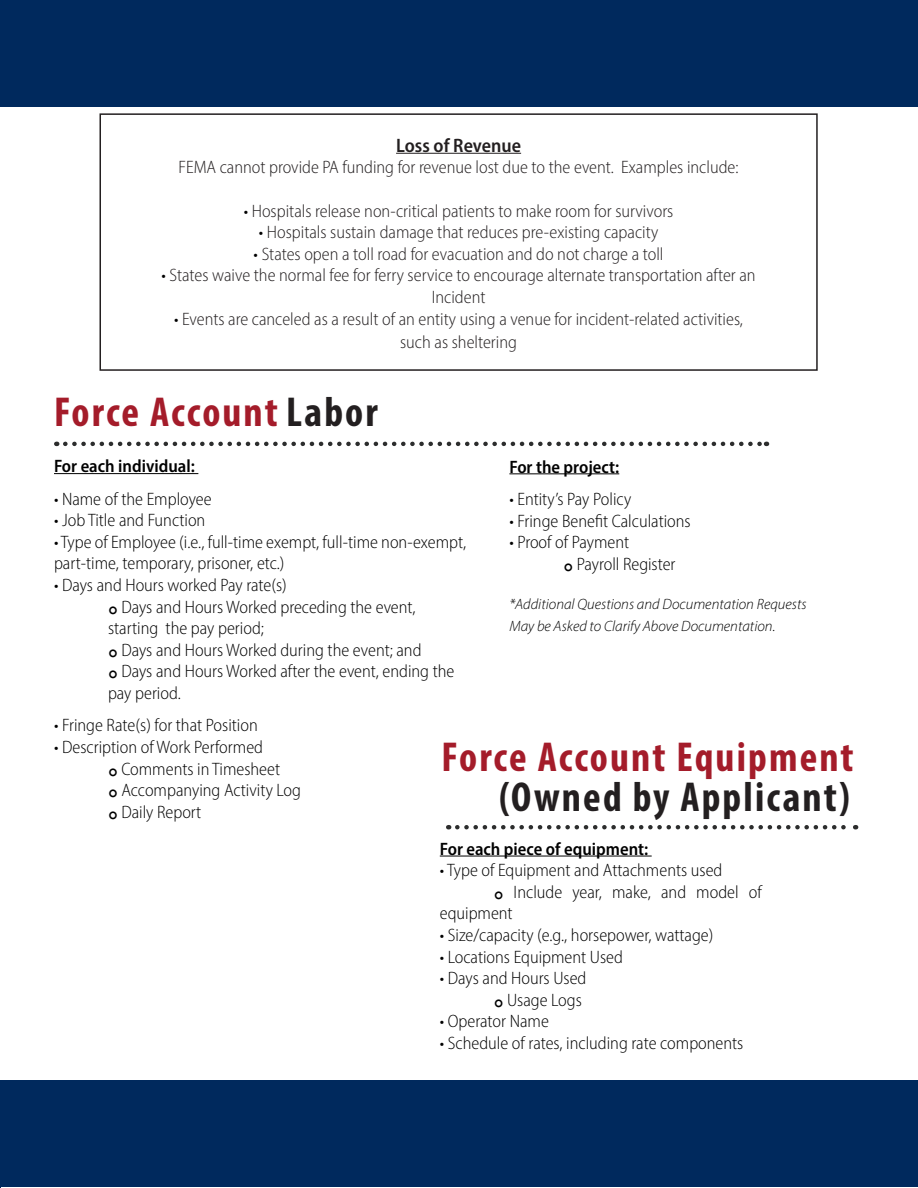
<style>
.page{position:relative;width:918px;height:1188px;background:#fff}
.page>*{position:absolute;margin:0;border:0;box-sizing:border-box;transform-origin:0 0}
.Title_3{font:42px "Myriad Variable Concept";letter-spacing:.125em;color:#a41c2a}
.Title_3-2{font:42px "Myriad Variable Concept";letter-spacing:.13em;color:#231f20}
.Slogan_2{font:19.5px "Myriad Variable Concept";letter-spacing:.155em;color:#231f20}
.Slogan_2-2{font:18px/21.6px "Myriad Variable Concept";letter-spacing:.11em;color:#000}
.Slogan_2-3{font:18px "Myriad Variable Concept";letter-spacing:.09em;color:#231f20}
.Slogan_2-4{font:18px "Myriad Variable Concept";letter-spacing:.11em;color:#231f20}
.Slogan_2-5{font:18px "Myriad Variable Concept";letter-spacing:.075em;color:#000}
.Slogan_2-6{font:18px "Myriad Variable Concept";letter-spacing:.15em;color:#000}
.Slogan_2-7{font:18px "Myriad Variable Concept";letter-spacing:.09em;color:#000}
.Slogan_2-8{font:18px "Myriad Variable Concept";letter-spacing:.08em;color:#000}
.Slogan_2-9{font:18px "Myriad Variable Concept";letter-spacing:.085em;color:#000}
.Slogan_2-10{font:18px "Myriad Variable Concept";letter-spacing:.07em;color:#000}
.Slogan_2-11{font:18px "Myriad Variable Concept";letter-spacing:.145em;color:#000}
.Slogan_2-12{font:italic 15px "Myriad Variable Concept";letter-spacing:.14em;color:#000}
.s1{color:#000}
.s2{color:#231f20}
</style>
<div class="page">
<hr style="left:0;top:1081px;width:1px;height:107px;background:#00295d">
<div style="left:0;top:1px;width:918px;height:106px;background:#00295d"></div>
<div style="left:0;top:1081px;width:918px;height:106px;background:#00295d"></div>
<hr style="left:396px;top:153px;width:125px;height:1px;background:#231f20">
<div style="left:100px;top:113px;width:718px;height:258px;border:2px solid #231f20"></div>
<svg style="left:65px;top:442px;width:702px;height:4px"></svg>
<hr style="left:54px;top:473px;width:144px;height:1px;background:#000">
<hr style="left:440px;top:856px;width:212px;height:1px;background:#000">
<svg style="left:457px;top:825px;width:399px;height:4px"></svg>
<hr style="left:509px;top:473px;width:110px;height:1px;background:#000">
<p class="Slogan_2" style="left:396px;top:134px;width:124px">Loss of Revenue</p>
<p class="Slogan_2-4" style="left:179px;top:157px;width:561px">FEMA cannot provide PA funding for revenue lost due to the event. Examples include:</p>
<p class="Slogan_2-3" style="left:244px;top:200px;width:430px"><span class="s1">•</span> Hospitals release non-critical patients to make room for survivors</p>
<p class="Slogan_2-3" style="left:259px;top:222px;width:399px"><span class="s1">•</span> Hospitals sustain damage that reduces pre-existing capacity</p>
<p class="Slogan_2-3" style="left:254px;top:243px;width:411px"><span class="s1">•</span> States open a toll road for evacuation and do not charge a toll</p>
<p class="Slogan_2-3" style="left:161px;top:265px;width:594px"><span class="s1">•</span> States waive the normal fee for ferry service to encourage alternate transportation after an</p>
<p class="Slogan_2-4" style="left:432px;top:286px;width:54px">Incident</p>
<p class="Slogan_2-3" style="left:174px;top:308px;width:570px"><span class="s1">•</span> Events are canceled as a result of an entity using a venue for incident-related activities,</p>
<p class="Slogan_2-3" style="left:400px;top:331px;width:116px">such as sheltering</p>
<p class="Title_3" style="left:54px;top:387px;width:322px">Force Account <span class="s2">Labor</span></p>
<p class="Slogan_2-6" style="left:54px;top:456px;width:141px">For each individual:</p>
<p class="Slogan_2-2" style="left:54px;top:488px;width:157px">• Name of the Employee</p>
<p class="Slogan_2-5" style="left:54px;top:510px;width:151px">• Job Title and Function</p>
<p class="Slogan_2-2" style="left:54px;top:531px;width:414px">• Type of Employee (i.e., full-time exempt, full-time non-exempt, part-time, temporary, prisoner, etc.)</p>
<p class="Slogan_2-9" style="left:54px;top:574px;width:234px">• Days and Hours worked Pay rate(s)</p>
<p class="Slogan_2-2" style="left:121px;top:596px;width:296px">Days and Hours Worked preceding the event,</p>
<p class="Slogan_2-8" style="left:108px;top:618px;width:157px">starting the pay period;</p>
<p class="Slogan_2-2" style="left:121px;top:639px;width:300px">Days and Hours Worked during the event; and</p>
<p class="Slogan_2-2" style="left:108px;top:661px;width:346px;text-indent:13px">Days and Hours Worked after the event, ending the pay period.</p>
<p class="Slogan_2-5" style="left:54px;top:715px;width:203px">• Fringe Rate(s) for that Position</p>
<p class="Slogan_2-2" style="left:54px;top:736px;width:208px">• Description of Work Performed</p>
<p class="Slogan_2-2" style="left:121px;top:758px;width:159px">Comments in Timesheet</p>
<p class="Slogan_2-2" style="left:121px;top:779px;width:179px">Accompanying Activity Log</p>
<p class="Slogan_2-2" style="left:121px;top:801px;width:80px">Daily Report</p>
<p class="Slogan_2-6" style="left:440px;top:838px;width:209px">For each piece of equipment:</p>
<p class="Slogan_2-2" style="left:440px;top:859px;width:282px">• Type of Equipment and Attachments used</p>
<p class="Slogan_2-2" style="left:514px;top:881px;width:249px">Include year, make, and model of</p>
<p class="Slogan_2-2" style="left:440px;top:903px;width:73px">equipment</p>
<p class="Slogan_2-7" style="left:440px;top:925px;width:275px">• Size/capacity (e.g., horsepower, wattage)</p>
<p class="Slogan_2-2" style="left:440px;top:946px;width:182px">• Locations Equipment Used</p>
<p class="Slogan_2-2" style="left:440px;top:967px;width:146px">• Days and Hours Used</p>
<p class="Slogan_2-2" style="left:507px;top:989px;width:75px">Usage Logs</p>
<p class="Slogan_2-2" style="left:440px;top:1011px;width:109px">• Operator Name</p>
<p class="Slogan_2-2" style="left:440px;top:1032px;width:304px">• Schedule of rates, including rate components</p>
<p class="Slogan_2-11" style="left:509px;top:456px;width:110px">For the project:</p>
<p class="Slogan_2-10" style="left:509px;top:488px;width:122px">• Entity’s Pay Policy</p>
<p class="Slogan_2-2" style="left:509px;top:510px;width:182px">• Fringe Benefit Calculations</p>
<p class="Slogan_2-2" style="left:509px;top:531px;width:120px">• Proof of Payment</p>
<p class="Slogan_2-8" style="left:577px;top:553px;width:99px">Payroll Register</p>
<p class="Slogan_2-12" style="left:509px;top:596px;width:297px">*Additional Questions and Documentation Requests</p>
<p class="Slogan_2-12" style="left:509px;top:617px;width:267px">May be Asked to Clarify Above Documentation.</p>
<p class="Title_3" style="left:442px;top:733px;width:410px">Force Account Equipment</p>
<p class="Title_3-2" style="left:499px;top:772px;width:352px">(Owned by Applicant)</p>
</div>
